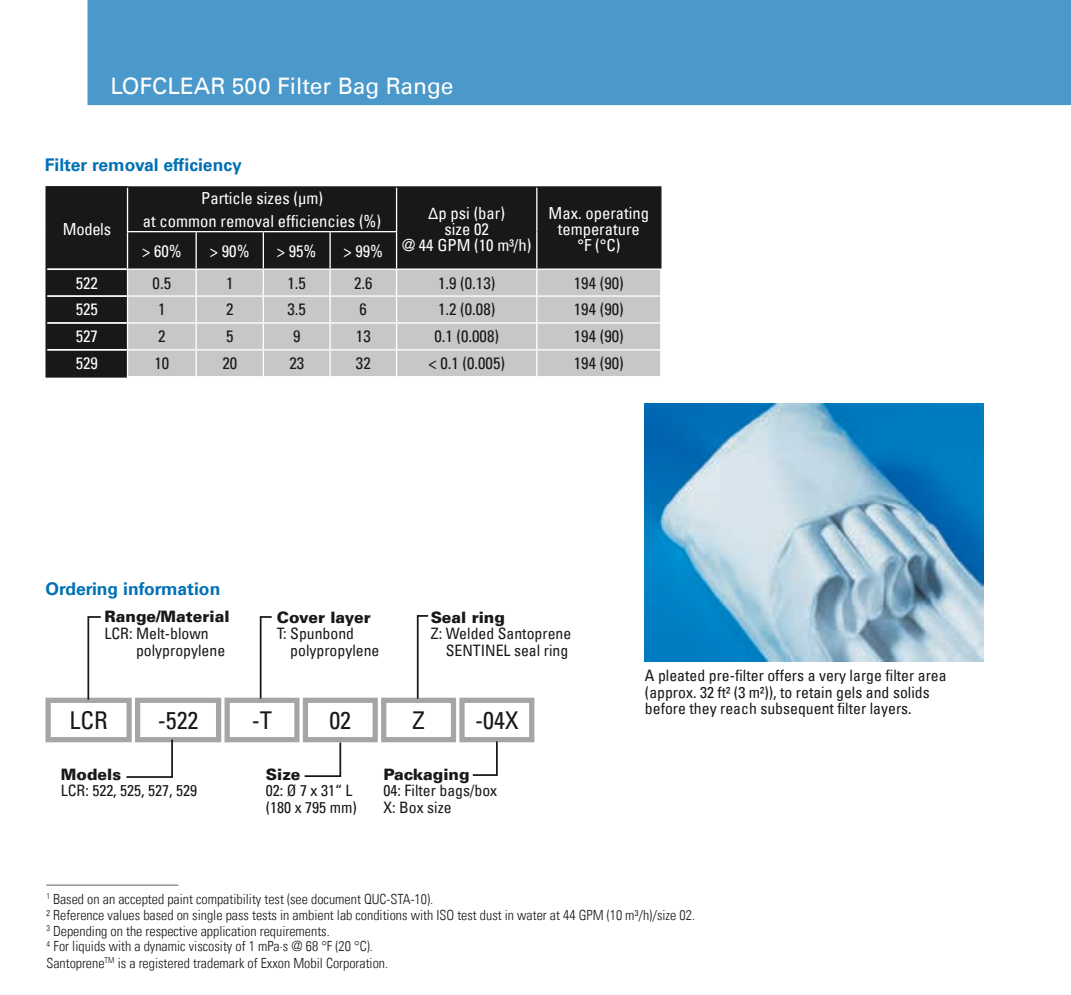
<style>
.page{position:relative;width:1071px;height:995px;background:#fff}
.page>*{position:absolute;margin:0;border:0;box-sizing:border-box;transform-origin:0 0}
.t1{font:condensed 24.5px "Univers LT";color:#181817}
.t2{font:22.75px "Univers LT";color:#fff}
.t3{font:700 17.5px "Univers LT";color:#0070b5}
.t4{font:condensed 16.62px/15.8px "Univers LT";color:#fff;text-align:center}
.t5{font:condensed 16.62px "Univers LT";color:#181817}
.t6{font:condensed 15.75px/16.6px "Univers LT";color:#181817}
.t7{font:900 15.75px "Univers LT";color:#181817}
.t8{font:300 condensed 14px/15.9px "Univers LT";color:#181817}
.s1{font-family:"Myriad Pro";font-stretch:normal}
</style>
<div class="page">
<img style="left:645px;top:403px;width:339px;height:258px">
<hr style="left:46px;top:884px;width:132px;height:1px;background:#181817">
<div style="left:47px;top:187px;width:613px;height:189px;background:#181817"></div>
<div style="left:128px;top:270px;width:532px;height:106px;background:#c7c7c7"></div>
<hr style="left:46px;top:188px;width:1px;height:43px;background:#181817">
<hr style="left:46px;top:231px;width:1px;height:38px;background:#181817">
<hr style="left:46px;top:186px;width:82px;height:2px;background:#181817">
<hr style="left:127px;top:188px;width:1px;height:43px;background:#fff">
<hr style="left:128px;top:186px;width:68px;height:1px;background:#181817">
<hr style="left:196px;top:186px;width:67px;height:1px;background:#181817">
<hr style="left:263px;top:186px;width:67px;height:1px;background:#181817">
<hr style="left:330px;top:186px;width:67px;height:1px;background:#181817">
<hr style="left:396px;top:187px;width:1px;height:44px;background:#fff">
<hr style="left:397px;top:186px;width:140px;height:1px;background:#181817">
<hr style="left:536px;top:187px;width:2px;height:44px;background:#fff">
<hr style="left:536px;top:231px;width:2px;height:37px;background:#fff">
<hr style="left:660px;top:187px;width:2px;height:44px;background:#181817">
<hr style="left:660px;top:231px;width:2px;height:37px;background:#181817">
<hr style="left:537px;top:186px;width:125px;height:1px;background:#181817">
<hr style="left:127px;top:232px;width:1px;height:36px;background:#fff">
<hr style="left:127px;top:231px;width:69px;height:1px;background:#fff">
<hr style="left:196px;top:232px;width:1px;height:36px;background:#fff">
<hr style="left:196px;top:231px;width:67px;height:1px;background:#fff">
<hr style="left:263px;top:232px;width:1px;height:36px;background:#fff">
<hr style="left:263px;top:231px;width:67px;height:1px;background:#fff">
<hr style="left:329px;top:232px;width:2px;height:36px;background:#fff">
<hr style="left:396px;top:232px;width:1px;height:36px;background:#fff">
<hr style="left:330px;top:231px;width:67px;height:1px;background:#fff">
<hr style="left:47px;top:268px;width:80px;height:2px;background:#fff">
<hr style="left:127px;top:268px;width:69px;height:2px;background:#fff">
<hr style="left:196px;top:268px;width:67px;height:2px;background:#fff">
<hr style="left:263px;top:268px;width:67px;height:2px;background:#fff">
<hr style="left:329px;top:270px;width:2px;height:25px;background:#fff">
<hr style="left:330px;top:268px;width:67px;height:2px;background:#fff">
<hr style="left:397px;top:268px;width:140px;height:2px;background:#fff">
<hr style="left:536px;top:270px;width:2px;height:25px;background:#fff">
<hr style="left:537px;top:268px;width:125px;height:2px;background:#fff">
<hr style="left:47px;top:295px;width:80px;height:2px;background:#fff">
<hr style="left:127px;top:295px;width:69px;height:1px;background:#fff">
<hr style="left:196px;top:295px;width:67px;height:1px;background:#fff">
<hr style="left:263px;top:295px;width:67px;height:1px;background:#fff">
<hr style="left:329px;top:296px;width:2px;height:26px;background:#fff">
<hr style="left:330px;top:295px;width:67px;height:1px;background:#fff">
<hr style="left:397px;top:295px;width:140px;height:1px;background:#fff">
<hr style="left:536px;top:296px;width:2px;height:26px;background:#fff">
<hr style="left:537px;top:295px;width:125px;height:1px;background:#fff">
<hr style="left:47px;top:322px;width:80px;height:2px;background:#fff">
<hr style="left:127px;top:322px;width:69px;height:1px;background:#fff">
<hr style="left:196px;top:322px;width:67px;height:1px;background:#fff">
<hr style="left:263px;top:322px;width:67px;height:1px;background:#fff">
<hr style="left:329px;top:323px;width:2px;height:26px;background:#fff">
<hr style="left:330px;top:322px;width:67px;height:1px;background:#fff">
<hr style="left:397px;top:322px;width:140px;height:1px;background:#fff">
<hr style="left:536px;top:323px;width:2px;height:26px;background:#fff">
<hr style="left:537px;top:322px;width:125px;height:1px;background:#fff">
<svg style="left:46px;top:269px;width:1px;height:107px"></svg>
<hr style="left:47px;top:349px;width:80px;height:1px;background:#fff">
<hr style="left:46px;top:376px;width:81px;height:1px;background:#181817">
<svg style="left:127px;top:270px;width:1px;height:106px"></svg>
<hr style="left:127px;top:349px;width:69px;height:1px;background:#fff">
<svg style="left:196px;top:270px;width:1px;height:106px"></svg>
<hr style="left:196px;top:349px;width:67px;height:1px;background:#fff">
<svg style="left:263px;top:270px;width:1px;height:106px"></svg>
<hr style="left:263px;top:349px;width:67px;height:1px;background:#fff">
<hr style="left:329px;top:350px;width:2px;height:26px;background:#fff">
<hr style="left:330px;top:349px;width:67px;height:1px;background:#fff">
<svg style="left:396px;top:270px;width:1px;height:106px"></svg>
<hr style="left:397px;top:349px;width:140px;height:1px;background:#fff">
<hr style="left:536px;top:350px;width:2px;height:26px;background:#fff">
<hr style="left:537px;top:349px;width:125px;height:1px;background:#fff">
<div style="left:88px;top:0;width:983px;height:105px;background:#4a99ca"></div>
<div style="left:135px;top:697px;width:86px;height:45px;border:5px solid #a5a5a6"></div>
<div style="left:225px;top:697px;width:75px;height:45px;border:5px solid #a5a5a6"></div>
<div style="left:303px;top:697px;width:75px;height:45px;border:5px solid #a5a5a6"></div>
<div style="left:381px;top:697px;width:75px;height:45px;border:5px solid #a5a5a6"></div>
<div style="left:459px;top:697px;width:75px;height:45px;border:5px solid #a5a5a6"></div>
<div style="left:46px;top:697px;width:86px;height:45px;border:5px solid #a5a5a6"></div>
<svg style="left:87px;top:616px;width:16px;height:85px"></svg>
<svg style="left:259px;top:616px;width:14px;height:84px"></svg>
<svg style="left:471px;top:739px;width:28px;height:37px"></svg>
<svg style="left:303px;top:740px;width:39px;height:37px"></svg>
<svg style="left:125px;top:737px;width:49px;height:41px"></svg>
<svg style="left:416px;top:615px;width:14px;height:85px"></svg>
<h2 class="t2" style="left:110px;top:72px;width:345px">LOFCLEAR 500 Filter Bag Range</h2>
<p class="t3" style="left:45px;top:154px;width:199px">Filter removal efficiency</p>
<p class="t4" style="left:63px;top:221px;width:50px">Models</p>
<p class="t4" style="left:143px;top:186px;width:240px;line-height:22.8px">Particle sizes (µm)<br>at common removal efficiencies (%)</p>
<p class="t4" style="left:142px;top:243px;width:41px">&gt; 60%</p>
<p class="t4" style="left:210px;top:243px;width:41px">&gt; 90%</p>
<p class="t4" style="left:277px;top:243px;width:41px">&gt; 95%</p>
<p class="t4" style="left:344px;top:243px;width:41px">&gt; 99%</p>
<p class="t4" style="left:402px;top:205px;width:131px"><span class="s1">Δ</span>p psi (bar)<br>size 02<br>@ 44 GPM (10 m³/h)</p>
<p class="t4" style="left:549px;top:205px;width:102px">Max. operating temperature<br>°F (°C)</p>
<p class="t4" style="left:76px;top:274px;width:24px">522</p>
<p class="t5" style="left:153px;top:272px;width:20px">0.5</p>
<p class="t5" style="left:226px;top:272px;width:9px">1</p>
<p class="t5" style="left:288px;top:272px;width:20px">1.5</p>
<p class="t5" style="left:354px;top:272px;width:20px">2.6</p>
<p class="t5" style="left:438px;top:272px;width:59px">1.9 (0.13)</p>
<p class="t5" style="left:574px;top:272px;width:51px">194 (90)</p>
<p class="t4" style="left:76px;top:301px;width:24px">525</p>
<p class="t5" style="left:158px;top:299px;width:9px">1</p>
<p class="t5" style="left:226px;top:299px;width:9px">2</p>
<p class="t5" style="left:288px;top:299px;width:20px">3.5</p>
<p class="t5" style="left:360px;top:299px;width:9px">6</p>
<p class="t5" style="left:438px;top:299px;width:59px">1.2 (0.08)</p>
<p class="t5" style="left:574px;top:299px;width:51px">194 (90)</p>
<p class="t4" style="left:76px;top:328px;width:24px">527</p>
<p class="t5" style="left:158px;top:326px;width:9px">2</p>
<p class="t5" style="left:226px;top:326px;width:9px">5</p>
<p class="t5" style="left:293px;top:326px;width:9px">9</p>
<p class="t5" style="left:356px;top:326px;width:16px">13</p>
<p class="t5" style="left:434px;top:326px;width:66px">0.1 (0.008)</p>
<p class="t5" style="left:574px;top:326px;width:51px">194 (90)</p>
<p class="t4" style="left:76px;top:355px;width:24px">529</p>
<p class="t5" style="left:154px;top:353px;width:16px">10</p>
<p class="t5" style="left:222px;top:353px;width:16px">20</p>
<p class="t5" style="left:289px;top:353px;width:16px">23</p>
<p class="t5" style="left:356px;top:353px;width:16px">32</p>
<p class="t5" style="left:428px;top:353px;width:78px">&lt; 0.1 (0.005)</p>
<p class="t5" style="left:574px;top:353px;width:51px">194 (90)</p>
<p class="t3" style="left:46px;top:578px;width:176px">Ordering information</p>
<p class="t7" style="left:105px;top:606px;width:127px">Range/Material</p>
<p class="t6" style="left:136px;top:625px;width:91px;text-indent:-32px">LCR: Melt-blown polypropylene</p>
<p class="t7" style="left:277px;top:607px;width:96px">Cover layer</p>
<p class="t6" style="left:290px;top:625px;width:91px;text-indent:-13px">T: Spunbond polypropylene</p>
<p class="t7" style="left:431px;top:607px;width:76px">Seal ring</p>
<p class="t6" style="left:431px;top:625px;width:142px;text-align:right">Z: Welded Santoprene<br>SENTINEL seal ring</p>
<h1 class="t1" style="left:70px;top:704px;width:40px">LCR</h1>
<h1 class="t1" style="left:158px;top:704px;width:42px">-522</h1>
<h1 class="t1" style="left:252px;top:704px;width:22px">-T</h1>
<h1 class="t1" style="left:329px;top:704px;width:23px">02</h1>
<h1 class="t1" style="left:412px;top:704px;width:14px">Z</h1>
<h1 class="t1" style="left:475px;top:704px;width:45px">-04X</h1>
<p class="t7" style="left:61px;top:763px;width:62px">Models</p>
<p class="t6" style="left:61px;top:782px;width:138px">LCR: 522, 525, 527, 529</p>
<p class="t7" style="left:266px;top:764px;width:36px">Size</p>
<p class="t6" style="left:266px;top:782px;width:92px">02: Ø 7 x 31“ L (180 x 795 mm)</p>
<p class="t7" style="left:384px;top:764px;width:88px">Packaging</p>
<p class="t6" style="left:384px;top:782px;width:115px">04: Filter bags/box<br>X: Box size</p>
<p class="t6" style="left:645px;top:666px;width:303px">A pleated pre-filter offers a very large filter area (approx. 32 ft² (3 m²)), to retain gels and solids before they reach subsequent filter layers.</p>
<p class="t8" style="left:46px;top:891px;width:650px"><sup>1</sup> Based on an accepted paint compatibility test (see document QUC-STA-10).<br>² Reference values based on single pass tests in ambient lab conditions with ISO test dust in water at 44 GPM (10 m³/h)/size 02.<br><sup>3</sup> Depending on the respective application requirements.<br><sup>4</sup> For liquids with a dynamic viscosity of 1 mPa·s @ 68 °F (20 °C).<br>Santoprene<sup>TM</sup> is a registered trademark of Exxon Mobil Corporation.</p>
</div>
